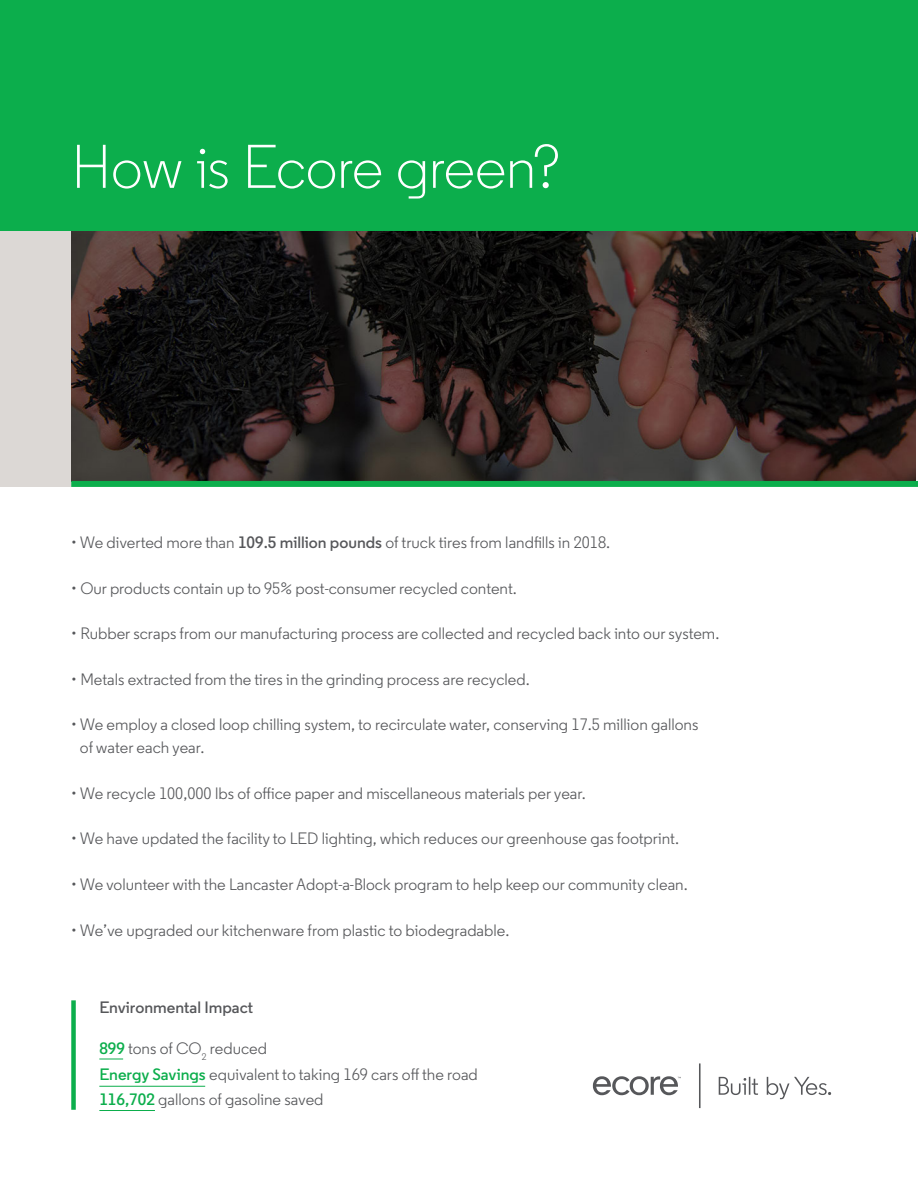
<style>
.page{position:relative;width:918px;height:1188px;background:#fff}
.page>*{position:absolute;margin:0;border:0;box-sizing:border-box;transform-origin:0 0}
.Headline{font:300 61.5px "Regular";letter-spacing:-.015em;color:#fff}
.t1{font:16.5px/22.8px "Regular";color:#56575a}
.t2{font:600 16.5px "Regular";color:#56575a}
.s1{font-weight:600}
.s2{font-weight:600;color:#0cae4c}
</style>
<div class="page">
<div style="left:0;top:0;width:918px;height:231px;background:#0cae4c"></div>
<div style="left:0;top:231px;width:71px;height:256px;background:#dcd8d5"></div>
<img style="left:71px;top:231px;width:845px;height:250px">
<svg style="left:719px;top:1077px;width:39px;height:18px"></svg>
<svg style="left:767px;top:1077px;width:64px;height:22px"></svg>
<svg style="left:593px;top:1076px;width:88px;height:19px"></svg>
<svg style="left:699px;top:1063px;width:2px;height:45px"></svg>
<div style="left:71px;top:1000px;width:5px;height:110px;background:#0cae4c"></div>
<div style="left:71px;top:481px;width:847px;height:6px;background:#0cae4c"></div>
<svg style="left:99px;top:1059px;width:24px;height:1px"></svg>
<hr style="left:99px;top:1086px;width:106px;height:1px;background:#0cae4c">
<hr style="left:99px;top:1110px;width:56px;height:1px;background:#0cae4c">
<p class="Headline" style="left:71px;top:129px;width:490px">How is Ecore green?</p>
<p class="t1" style="left:71px;top:531px;width:540px">• We diverted more than <span class="s1">109.5 million pounds</span> of truck tires from landfills in 2018.</p>
<p class="t1" style="left:71px;top:577px;width:447px">• Our products contain up to 95% post-consumer recycled content.</p>
<p class="t1" style="left:71px;top:622px;width:650px">• Rubber scraps from our manufacturing process are collected and recycled back into our system.</p>
<p class="t1" style="left:71px;top:668px;width:460px">• Metals extracted from the tires in the grinding process are recycled.</p>
<p class="t1" style="left:80px;top:713px;width:620px;text-indent:-9px">• We employ a closed loop chilling system, to recirculate water, conserving 17.5 million gallons of water each year.</p>
<p class="t1" style="left:71px;top:782px;width:516px">• We recycle 100,000 lbs of office paper and miscellaneous materials per year.</p>
<p class="t1" style="left:71px;top:827px;width:609px">• We have updated the facility to LED lighting, which reduces our greenhouse gas footprint.</p>
<p class="t1" style="left:71px;top:873px;width:618px">• We volunteer with the Lancaster Adopt-a-Block program to help keep our community clean.</p>
<p class="t1" style="left:71px;top:919px;width:440px">• We’ve upgraded our kitchenware from plastic to biodegradable.</p>
<p class="t2" style="left:99px;top:997px;width:155px">Environmental Impact</p>
<p class="t1" style="left:99px;top:1037px;width:169px"><span class="s2">899</span> tons of CO<sub>2</sub> reduced</p>
<p class="t1" style="left:99px;top:1063px;width:380px"><span class="s2">Energy Savings</span> equivalent to taking 169 cars off the road</p>
<p class="t1" style="left:99px;top:1088px;width:226px"><span class="s2">116,702</span> gallons of gasoline saved</p>
</div>
